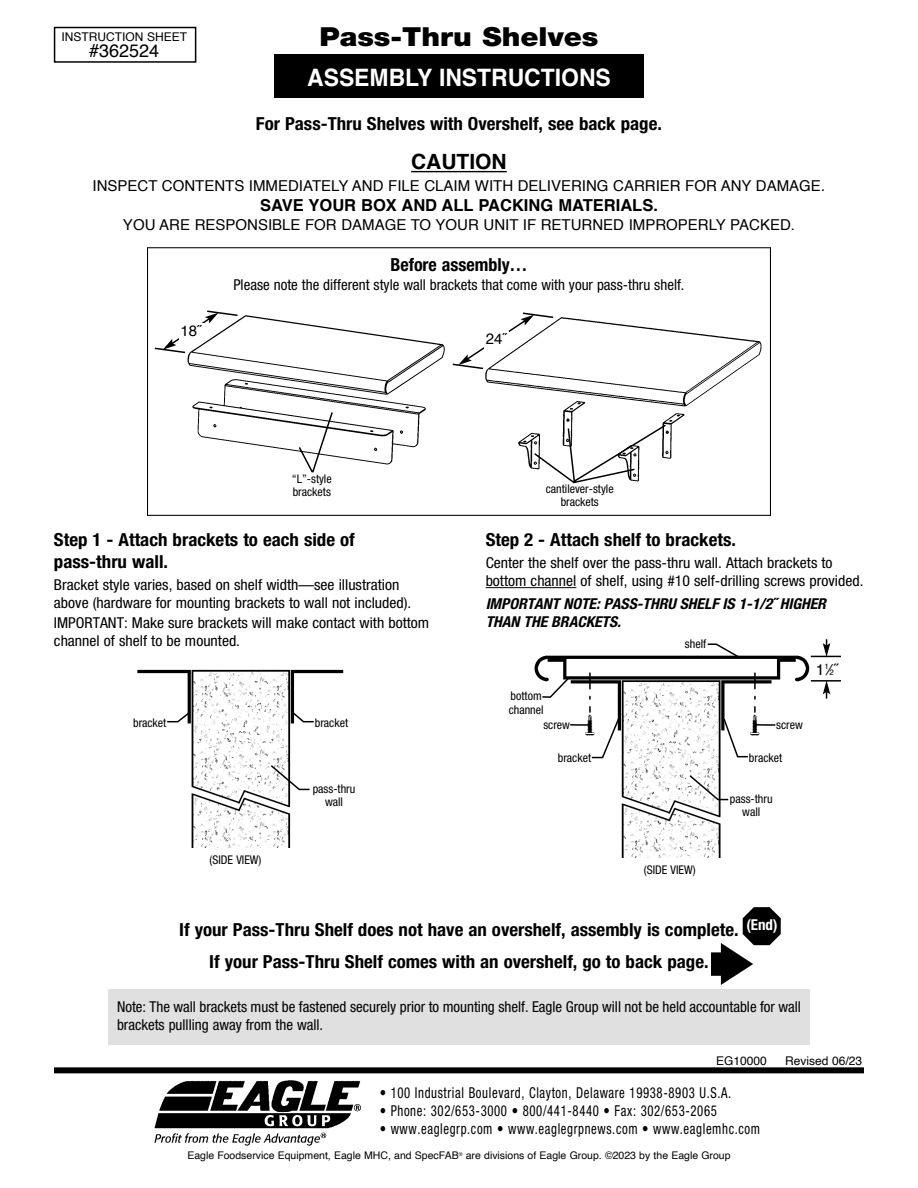
<style>
.page{position:relative;width:918px;height:1188px;background:#fff}
.page>*{position:absolute;margin:0;border:0;box-sizing:border-box;transform-origin:0 0}
.t1{font:900 26.25px "Helvetica Neue LT Pro";color:#000;scale:1.1 1}
.t2{font:700 24px "Helvetica";color:#fff;scale:.95 1}
.t3{font:700 21px "Helvetica";color:#000}
.t4{font:700 condensed 18px/32.1px "Helvetica Neue LT Pro";color:#000;text-align:center;scale:1.05 1}
.t5{font:700 condensed 18px "Helvetica Neue LT Pro";color:#000}
.t6{font:18px "Helvetica";color:#000}
.t7{font:700 16.5px "Helvetica";color:#000}
.t8{font:15.6px "Helvetica";color:#000}
.t9{font:condensed 15px/18px "Helvetica Neue LT Pro";color:#000;scale:1.05 1}
.t10{font:condensed 15px/18px "Helvetica Neue LT Pro";color:#000}
.t11{font:condensed 15px "Helvetica Neue LT Pro";letter-spacing:.05em;color:#000;scale:.85 1}
.t12{font:15px "Helvetica";color:#000}
.t13{font:italic 700 condensed 15px/18px "Helvetica Neue LT Pro";letter-spacing:-.005em;color:#000;scale:1.05 1}
.t14{font:700 condensed 15px "Helvetica Neue LT Pro";color:#fff}
.t15{font:condensed 12px/13.5px "Helvetica Neue LT Pro";color:#000;text-align:center}
.t16{font:12px "Helvetica";color:#000}
.t17{font:10.5px "Helvetica";color:#000}
.s1{font-size:16.5px}
.s2{font-size:7.8px}
</style>
<div class="page">
<div style="left:147px;top:247px;width:624px;height:269px;border:1px solid #000"></div>
<img style="left:187px;top:315px;width:258px;height:150px">
<img style="left:137px;top:669px;width:207px;height:178px">
<img style="left:485px;top:317px;width:277px;height:152px">
<div style="left:274px;top:54px;width:370px;height:43px;background:#000"></div>
<hr style="left:411px;top:171px;width:96px;height:1px;background:#000">
<hr style="left:486px;top:587px;width:90px;height:1px;background:#000">
<svg style="left:290px;top:710px;width:25px;height:13px"></svg>
<svg style="left:269px;top:764px;width:42px;height:27px"></svg>
<svg style="left:166px;top:710px;width:26px;height:13px"></svg>
<div style="left:108px;top:989px;width:702px;height:56px;background:#e0e0e0"></div>
<img style="left:534px;top:655px;width:284px;height:202px">
<svg style="left:688px;top:774px;width:42px;height:27px"></svg>
<svg style="left:722px;top:717px;width:55px;height:41px"></svg>
<svg style="left:706px;top:643px;width:36px;height:17px"></svg>
<svg style="left:297px;top:411px;width:37px;height:62px"></svg>
<svg style="left:533px;top:423px;width:135px;height:61px"></svg>
<svg style="left:154px;top:310px;width:85px;height:44px"></svg>
<div style="left:179px;top:323px;width:25px;height:17px;background:#fff"></div>
<svg style="left:452px;top:312px;width:103px;height:58px"></svg>
<div style="left:484px;top:331px;width:25px;height:17px;background:#fff"></div>
<svg style="left:569px;top:712px;width:54px;height:47px"></svg>
<svg style="left:541px;top:676px;width:30px;height:23px"></svg>
<hr style="left:811px;top:656px;width:30px;height:1px;background:#000">
<hr style="left:811px;top:680px;width:30px;height:2px;background:#000">
<svg style="left:823px;top:639px;width:7px;height:17px"></svg>
<svg style="left:823px;top:680px;width:7px;height:19px"></svg>
<div style="left:54px;top:27px;width:142px;height:36px;border:2px solid #000"></div>
<img style="left:154px;top:1080px;width:206px;height:65px">
<div style="left:54px;top:1067px;width:810px;height:6px;background:#000"></div>
<svg style="left:711px;top:907px;width:70px;height:78px"></svg>
<p class="t16" style="left:61px;top:31px;width:127px">INSTRUCTION SHEET</p>
<p class="t6" style="left:89px;top:43px;width:72px">#362524</p>
<h1 class="t1" style="left:319px;top:21px;width:255px">Pass-Thru Shelves</h1>
<h2 class="t2" style="left:307px;top:67px;width:321px">ASSEMBLY INSTRUCTIONS</h2>
<p class="t4" style="left:256px;top:109px;width:388px">For Pass-Thru Shelves with Overshelf, see back page.</p>
<h3 class="t3" style="left:411px;top:153px;width:97px">CAUTION</h3>
<p class="t12" style="left:93px;top:180px;width:734px">INSPECT CONTENTS IMMEDIATELY AND FILE CLAIM WITH DELIVERING CARRIER FOR ANY DAMAGE<span class="s1">.</span></p>
<p class="t7" style="left:260px;top:198px;width:399px">SAVE YOUR BOX AND ALL PACKING MATERIALS.</p>
<p class="t12" style="left:123px;top:218px;width:674px">YOU ARE RESPONSIBLE FOR DAMAGE TO YOUR UNIT IF RETURNED IMPROPERLY PACKED.</p>
<p class="t12" style="left:180px;top:324px;width:23px">18˝</p>
<p class="t5" style="left:390px;top:258px;width:139px">Before assembly…</p>
<p class="t10" style="left:233px;top:277px;width:453px">Please note the different style wall brackets that come with your pass-thru shelf.</p>
<p class="t12" style="left:486px;top:333px;width:23px">24˝</p>
<p class="t15" style="left:292px;top:473px;width:41px;text-align:left">“L”-style brackets</p>
<p class="t15" style="left:546px;top:483px;width:69px">cantilever-style brackets</p>
<p class="t4" style="left:54px;top:531px;width:288px;line-height:21.6px;text-align:left">Step 1 - Attach brackets to each side of pass-thru wall.</p>
<p class="t9" style="left:54px;top:577px;width:342px">Bracket style varies, based on shelf width—see illustration above (hardware for mounting brackets to wall not included).</p>
<p class="t9" style="left:54px;top:615px;width:359px">IMPORTANT: Make sure brackets will make contact with bottom channel of shelf to be mounted.</p>
<p class="t15" style="left:133px;top:717px;width:35px">bracket</p>
<p class="t15" style="left:315px;top:717px;width:35px">bracket</p>
<p class="t15" style="left:210px;top:854px;width:53px">(SIDE VIEW)</p>
<p class="t15" style="left:313px;top:783px;width:44px">pass-thru wall</p>
<p class="t4" style="left:486px;top:526px;width:240px">Step 2 - Attach shelf to brackets.</p>
<p class="t9" style="left:486px;top:555px;width:361px">Center the shelf over the pass-thru wall. Attach brackets to bottom channel of shelf, using #10 self-drilling screws provided.</p>
<p class="t13" style="left:486px;top:595px;width:326px">IMPORTANT NOTE: PASS-THRU SHELF IS 1-1/2˝ HIGHER<br>THAN THE BRACKETS.</p>
<p class="t15" style="left:509px;top:690px;width:36px;text-align:left">bottom channel</p>
<p class="t15" style="left:543px;top:719px;width:28px">screw</p>
<p class="t15" style="left:685px;top:638px;width:23px">shelf</p>
<p class="t15" style="left:776px;top:719px;width:28px">screw</p>
<p class="t15" style="left:558px;top:753px;width:35px">bracket</p>
<p class="t15" style="left:749px;top:752px;width:35px">bracket</p>
<p class="t15" style="left:730px;top:793px;width:44px">pass-thru wall</p>
<p class="t8" style="left:816px;top:663px;width:25px">1<sup>1</sup>⁄<span class="s2">2</span>˝</p>
<p class="t15" style="left:644px;top:864px;width:53px">(SIDE VIEW)</p>
<p class="t4" style="left:179px;top:915px;width:534px">If your Pass-Thru Shelf does not have an overshelf, assembly is complete.<br>If your Pass-Thru Shelf comes with an overshelf, go to back page.</p>
<p class="t14" style="left:746px;top:919px;width:33px">(End)</p>
<p class="t10" style="left:117px;top:999px;width:685px">Note: The wall brackets must be fastened securely prior to mounting shelf. Eagle Group will not be held accountable for wall brackets pullling away from the wall.</p>
<p class="t16" style="left:716px;top:1056px;width:52px">EG10000</p>
<p class="t16" style="left:785px;top:1056px;width:79px">Revised 06/23</p>
<p class="t11" style="left:380px;top:1087px;width:415px">• 100 Industrial Boulevard, Clayton, Delaware 19938-8903 U.S.A.</p>
<p class="t11" style="left:380px;top:1105px;width:398px">• Phone: 302/653-3000 • 800/441-8440 • Fax: 302/653-2065</p>
<p class="t11" style="left:380px;top:1123px;width:449px">• www.eaglegrp.com • www.eaglegrpnews.com • www.eaglemhc.com</p>
<p class="t17" style="left:187px;top:1151px;width:545px">Eagle Foodservice Equipment, Eagle MHC, and SpecFAB<sup>®</sup> are divisions of Eagle Group. ©2023 by the Eagle Group</p>
</div>
